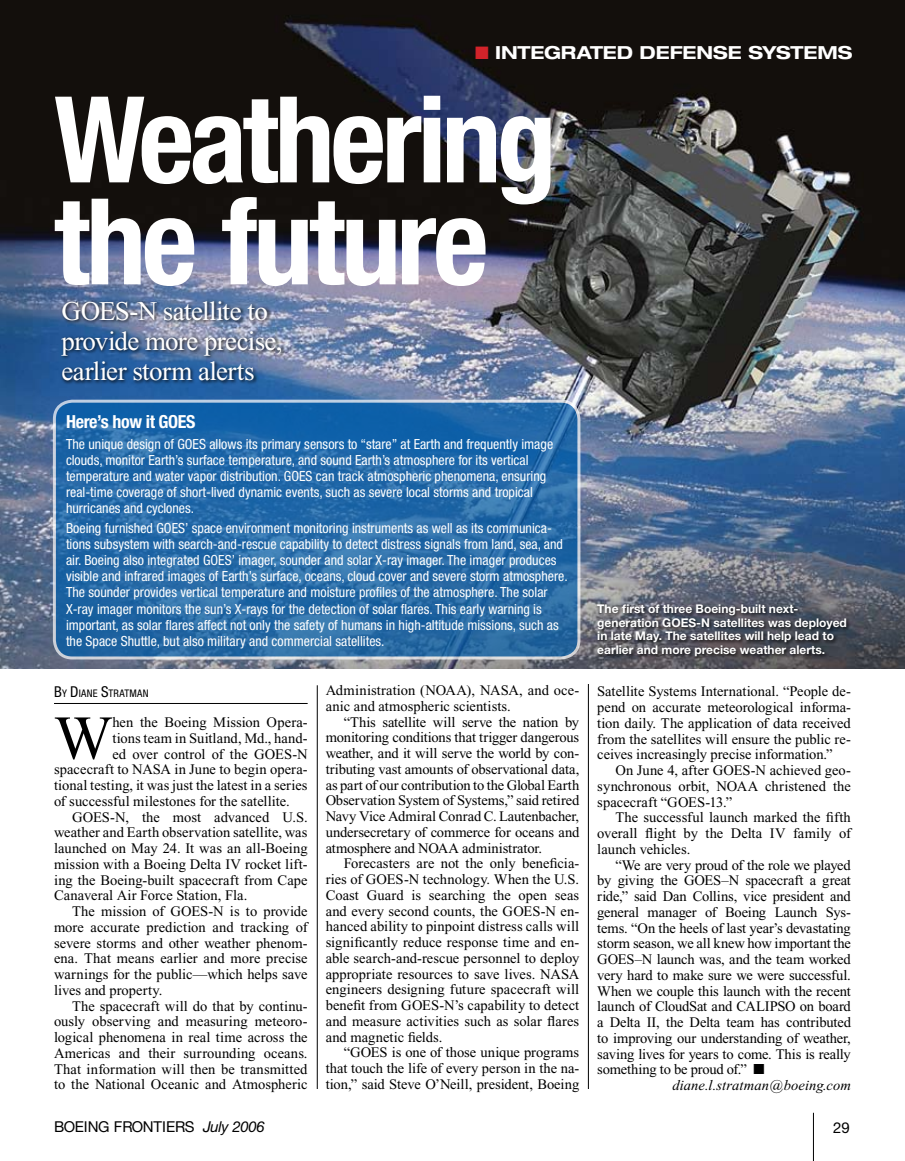
<style>
.page{position:relative;width:905px;height:1161px;background:#fff}
.page>*{position:absolute;margin:0;border:0;box-sizing:border-box;transform-origin:0 0}
.t1{font:700 condensed 120px/102px "Helvetica Neue";letter-spacing:-.035em;color:#fff}
.t2{font:62.1px "Times New Roman";color:#000}
.t3{font:27px/30px "Times New Roman";letter-spacing:-.02em;color:#fff}
.t4{font:700 expanded 18px "Helvetica Neue";letter-spacing:-.01em;color:#fff}
.t5{font:700 condensed 18px "Helvetica Neue";letter-spacing:-.02em;color:#fff}
.t6{font:15px "Helvetica Neue";color:#000}
.t7{font:14.55px/15.8px "Times New Roman";color:#000;text-align:justify}
.t8{font:14.55px "Times New Roman";letter-spacing:-.02em;color:#000}
.t9{font:italic 14.55px "Times New Roman";letter-spacing:.005em;color:#000}
.t10{font:condensed 13.95px/16px "Helvetica Neue";color:#fff}
.t11{font:700 12px/13.5px "Helvetica Neue";color:#fff}
.t12{font:condensed 10.5px "Helvetica Neue";letter-spacing:.025em;color:#000}
.s1{color:#d2232a}
.s2{font-size:15px}
.s3{font-style:italic}
</style>
<div class="page">
<hr style="left:813px;top:1113px;width:1px;height:48px;background:#000">
<img style="left:1px;top:0;width:903px;height:669px">
<svg style="left:54px;top:401px;width:525px;height:257px;background:#2369a7"></svg>
<div style="left:53px;top:400px;width:527px;height:259px;border:3px solid #fff;border-radius:18px"></div>
<hr style="left:54px;top:703px;width:254px;height:1px;background:#000">
<div style="left:60px;top:299px;width:226px;height:87px;background:#000;opacity:.75"></div>
<div style="left:595px;top:602px;width:256px;height:59px;background:#000;opacity:.75"></div>
<hr style="left:317px;top:685px;width:1px;height:404px;background:#000">
<hr style="left:588px;top:684px;width:1px;height:405px;background:#000">
<p class="t4" style="left:475px;top:41px;width:379px"><span class="s1">■</span> INTEGRATED DEFENSE SYSTEMS</p>
<h1 class="t1" style="left:54px;top:87px;width:504px">Weathering the future</h1>
<h3 class="t3" style="left:62px;top:296px;width:222px">GOES-N satellite to provide more precise, earlier storm alerts</h3>
<p class="t5" style="left:66px;top:411px;width:131px">Here’s how it GOES</p>
<p class="t10" style="left:66px;top:435px;width:488px">The unique design of GOES allows its primary sensors to “stare” at Earth and frequently image clouds, monitor Earth’s surface temperature, and sound Earth’s atmosphere for its vertical temperature and water vapor distribution. GOES can track atmospheric phenomena, ensuring real-time coverage of short-lived dynamic events, such as severe local storms and tropical hurricanes and cyclones.</p>
<p class="t10" style="left:66px;top:520px;width:503px">Boeing furnished GOES’ space environment monitoring instruments as well as its communica&shy;tions subsystem with search-and-rescue capability to detect distress signals from land, sea, and air. Boeing also integrated GOES’ imager, sounder and solar X-ray imager. The imager produces visible and infrared images of Earth’s surface, oceans, cloud cover and severe storm atmosphere.<br>The sounder provides vertical temperature and moisture profiles of the atmosphere. The solar X-ray imager monitors the sun’s X-rays for the detection of solar flares. This early warning is important, as solar flares affect not only the safety of humans in high-altitude missions, such as the Space Shuttle, but also military and commercial satellites.</p>
<p class="t7" style="left:326px;top:683px;width:255px">Administration (NOAA), NASA, and oce&shy;anic and atmospheric scientists.</p>
<p class="t7" style="left:326px;top:714px;width:255px;text-indent:18px">“This satellite will serve the nation by monitoring conditions that trigger dangerous weather, and it will serve the world by con&shy;tributing vast amounts of observational data, as part of our contribution to the Global Earth Observation System of Systems,” said retired Navy Vice Admiral Conrad C. Lautenbacher, undersecretary of commerce for oceans and atmosphere and NOAA administrator.</p>
<p class="t7" style="left:326px;top:856px;width:255px;text-indent:18px">Forecasters are not the only beneficia&shy;ries of GOES-N technology. When the U.S.<br>Coast Guard is searching the open seas and every second counts, the GOES-N en&shy;hanced ability to pinpoint distress calls will significantly reduce response time and en&shy;able search-and-rescue personnel to deploy appropriate resources to save lives. NASA engineers designing future spacecraft will benefit from GOES-N’s capability to detect and measure activities such as solar flares and magnetic fields.</p>
<p class="t7" style="left:326px;top:1045px;width:255px;text-indent:18px">“GOES is one of those unique programs that touch the life of every person in the na&shy;tion,” said Steve O’Neill, president, Boeing</p>
<p class="t12" style="left:54px;top:687px;width:96px"><span class="s2">B</span>y <span class="s2">D</span>iane <span class="s2">S</span>tratman</p>
<h2 class="t2" style="left:54px;top:704px;width:60px">W</h2>
<p class="t7" style="left:112px;top:714px;width:197px">hen the Boeing Mission Opera-</p>
<p class="t7" style="left:112px;top:730px;width:197px">tions team in Suitland, Md., hand-</p>
<p class="t7" style="left:112px;top:746px;width:197px">ed over control of the GOES-N</p>
<p class="t7" style="left:54px;top:762px;width:255px">spacecraft to NASA in June to begin opera-</p>
<p class="t7" style="left:54px;top:777px;width:255px">tional testing, it was just the latest in a series</p>
<p class="t7" style="left:54px;top:793px;width:237px">of successful milestones for the satellite.</p>
<p class="t7" style="left:72px;top:809px;width:237px">GOES-N, the most advanced U.S.</p>
<p class="t7" style="left:54px;top:825px;width:255px">weather and Earth observation satellite, was</p>
<p class="t7" style="left:54px;top:840px;width:255px">launched on May 24. It was an all-Boeing</p>
<p class="t7" style="left:54px;top:856px;width:255px">mission with a Boeing Delta IV rocket lift-</p>
<p class="t7" style="left:54px;top:872px;width:255px">ing the Boeing-built spacecraft from Cape</p>
<p class="t7" style="left:54px;top:888px;width:195px">Canaveral Air Force Station, Fla.</p>
<p class="t7" style="left:72px;top:903px;width:237px">The mission of GOES-N is to provide</p>
<p class="t7" style="left:54px;top:919px;width:255px">more accurate prediction and tracking of</p>
<p class="t7" style="left:54px;top:935px;width:255px">severe storms and other weather phenom-</p>
<p class="t7" style="left:54px;top:951px;width:255px">ena. That means earlier and more precise</p>
<p class="t7" style="left:54px;top:966px;width:255px">warnings for the public—which helps save</p>
<p class="t7" style="left:54px;top:982px;width:110px">lives and property.</p>
<p class="t7" style="left:72px;top:998px;width:237px">The spacecraft will do that by continu-</p>
<p class="t7" style="left:54px;top:1014px;width:255px">ously observing and measuring meteoro-</p>
<p class="t7" style="left:54px;top:1029px;width:255px">logical phenomena in real time across the</p>
<p class="t7" style="left:54px;top:1045px;width:255px">Americas and their surrounding oceans.</p>
<p class="t7" style="left:54px;top:1061px;width:255px">That information will then be transmitted</p>
<p class="t7" style="left:54px;top:1077px;width:255px">to the National Oceanic and Atmospheric</p>
<p class="t11" style="left:597px;top:602px;width:251px">The first of three Boeing-built next&shy;generation GOES-N satellites was deployed in late May. The satellites will help lead to earlier and more precise weather alerts.</p>
<p class="t7" style="left:597px;top:684px;width:255px">Satellite Systems International. “People de&shy;pend on accurate meteorological informa&shy;tion daily. The application of data received from the satellites will ensure the public re&shy;ceives increasingly precise information.”</p>
<p class="t7" style="left:597px;top:762px;width:255px;text-indent:18px">On June 4, after GOES-N achieved geo&shy;synchronous orbit, NOAA christened the spacecraft “GOES-13.”</p>
<p class="t7" style="left:597px;top:810px;width:255px;text-indent:18px">The successful launch marked the fifth overall flight by the Delta IV family of launch vehicles.</p>
<p class="t8" style="left:615px;top:857px;width:237px">“We are very proud of the role we played</p>
<p class="t7" style="left:597px;top:873px;width:255px">by giving the GOES–N spacecraft a great</p>
<p class="t7" style="left:597px;top:888px;width:255px">ride,” said Dan Collins, vice president and</p>
<p class="t7" style="left:597px;top:904px;width:255px">general manager of Boeing Launch Sys-</p>
<p class="t7" style="left:597px;top:920px;width:255px">tems. “On the heels of last year’s devastating</p>
<p class="t7" style="left:597px;top:936px;width:255px">storm season, we all knew how important the</p>
<p class="t7" style="left:597px;top:951px;width:255px">GOES–N launch was, and the team worked</p>
<p class="t7" style="left:597px;top:967px;width:255px">very hard to make sure we were successful.</p>
<p class="t7" style="left:597px;top:983px;width:255px">When we couple this launch with the recent</p>
<p class="t8" style="left:597px;top:998px;width:255px">launch of CloudSat and CALIPSO on board</p>
<p class="t7" style="left:597px;top:1014px;width:255px">a Delta II, the Delta team has contributed</p>
<p class="t7" style="left:597px;top:1030px;width:255px">to improving our understanding of weather,</p>
<p class="t7" style="left:597px;top:1046px;width:255px">saving lives for years to come. This is really</p>
<p class="t7" style="left:597px;top:1062px;width:169px">something to be proud of.” ■</p>
<p class="t9" style="left:672px;top:1077px;width:180px">diane.l.stratman@boeing.com</p>
<p class="t6" style="left:54px;top:1118px;width:212px">BOEING FRONTIERS <span class="s3">July 2006</span></p>
<p class="t6" style="left:833px;top:1119px;width:9px">29</p>
</div>
